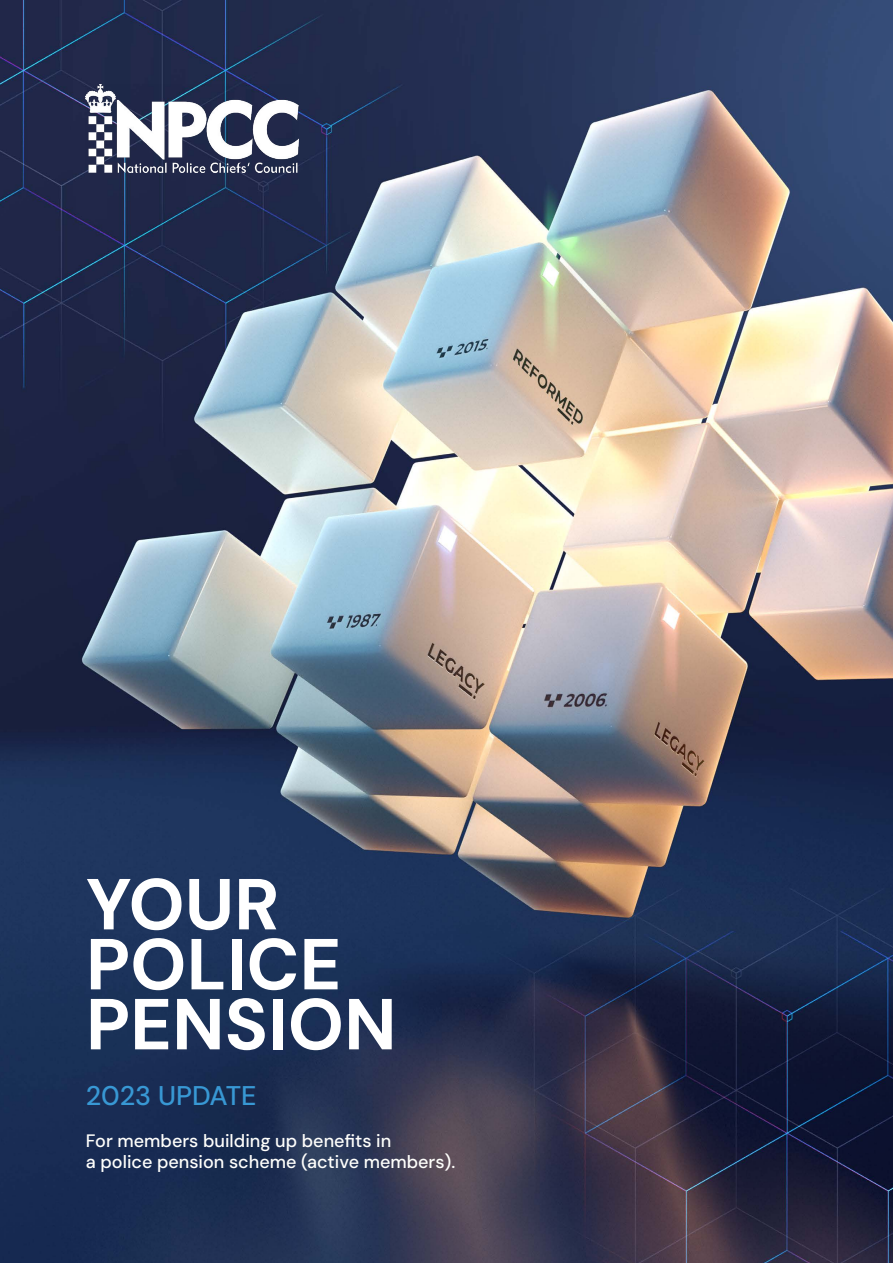
<style>
.page{position:relative;width:893px;height:1263px;background:#fff}
.page>*{position:absolute;margin:0;border:0;box-sizing:border-box;transform-origin:0 0}
.t1{font:700 72px/60px "DM Sans";color:#fff}
.t2{font:500 27px "DM Sans";letter-spacing:-.005em;color:#3898d4}
.t3{font:500 18px/21px "DM Sans";color:#fffffc}
</style>
<div class="page">
<img style="left:0;top:0;width:893px;height:1263px">
<img style="left:86px;top:85px;width:212px;height:87px">
<h1 class="t1" style="left:86px;top:874px;width:312px">YOUR<br>POLICE<br>PENSION</h1>
<h2 class="t2" style="left:86px;top:1078px;width:172px">2023 UPDATE</h2>
<p class="t3" style="left:86px;top:1130px;width:371px">For members building up benefits in<br>a police pension scheme (active members).</p>
</div>
